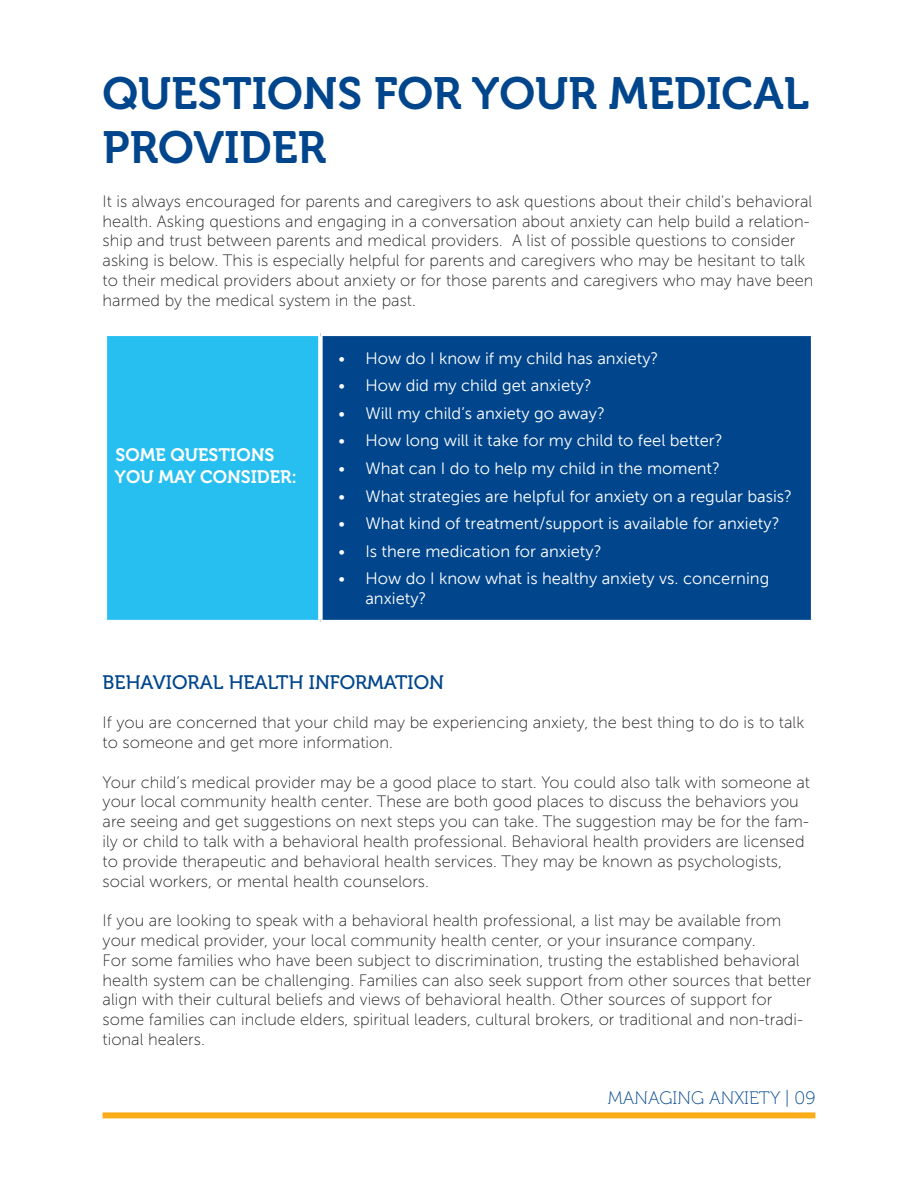
<style>
.page{position:relative;width:918px;height:1188px;background:#fff}
.page>*{position:absolute;margin:0;border:0;box-sizing:border-box;transform-origin:0 0}
.MAIN_TITLE{font:45px/54px "Museo 700";color:#01468c}
.TITLE_2{font:19.5px "Museo 500";color:#01468c}
.t1{font:18px "Museo 700";color:#fff}
.t2{font:18px "Museo 100";color:#01468c}
.t3{font:16.5px/19.8px "Museo Sans 100";color:#231f20}
.t4{font:16.5px/19.8px "Museo Sans 300";color:#fff}
</style>
<div class="page">
<div style="left:103px;top:1112px;width:712px;height:6px;background:#faad19"></div>
<div style="left:105px;top:334px;width:215px;height:288px;background:#26bff0"></div>
<div style="left:320px;top:334px;width:493px;height:288px;background:#01468c"></div>
<hr style="left:103px;top:332px;width:217px;height:4px;background:#fff">
<hr style="left:103px;top:336px;width:4px;height:284px;background:#fff">
<hr style="left:103px;top:620px;width:217px;height:4px;background:#fff">
<hr style="left:320px;top:620px;width:495px;height:4px;background:#fff">
<hr style="left:320px;top:332px;width:495px;height:4px;background:#fff">
<div style="left:318px;top:336px;width:5px;height:284px;background:#fff"></div>
<hr style="left:811px;top:336px;width:4px;height:284px;background:#fff">
<p class="MAIN_TITLE" style="left:103px;top:67px;width:708px">QUESTIONS FOR YOUR MEDICAL<br>PROVIDER</p>
<p class="t3" style="left:103px;top:191px;width:713px">It is always encouraged for parents and caregivers to ask questions about their child's behavioral health. Asking questions and engaging in a conversation about anxiety can help build a relation&shy;ship and trust between parents and medical providers. A list of possible questions to consider asking is below. This is especially helpful for parents and caregivers who may be hesitant to talk to their medical providers about anxiety or for those parents and caregivers who may have been harmed by the medical system in the past.</p>
<p class="t1" style="left:116px;top:445px;width:160px">SOME QUESTIONS</p>
<p class="t1" style="left:115px;top:467px;width:184px">YOU MAY CONSIDER:</p>
<p class="t4" style="left:338px;top:348px;width:322px">• How do I know if my child has anxiety?</p>
<p class="t4" style="left:338px;top:376px;width:255px">• How did my child get anxiety?</p>
<p class="t4" style="left:338px;top:403px;width:268px">• Will my child’s anxiety go away?</p>
<p class="t4" style="left:338px;top:431px;width:386px">• How long will it take for my child to feel better?</p>
<p class="t4" style="left:338px;top:458px;width:383px">• What can I do to help my child in the moment?</p>
<p class="t4" style="left:338px;top:486px;width:455px">• What strategies are helpful for anxiety on a regular basis?</p>
<p class="t4" style="left:338px;top:514px;width:443px">• What kind of treatment/support is available for anxiety?</p>
<p class="t4" style="left:338px;top:541px;width:265px">• Is there medication for anxiety?</p>
<p class="t4" style="left:365px;top:569px;width:405px;text-indent:-27px">• How do I know what is healthy anxiety vs. concerning anxiety?</p>
<p class="TITLE_2" style="left:103px;top:671px;width:343px">BEHAVIORAL HEALTH INFORMATION</p>
<p class="t3" style="left:103px;top:713px;width:703px">If you are concerned that your child may be experiencing anxiety, the best thing to do is to talk to someone and get more information.</p>
<p class="t3" style="left:103px;top:772px;width:709px">Your child’s medical provider may be a good place to start. You could also talk with someone at your local community health center. These are both good places to discuss the behaviors you are seeing and get suggestions on next steps you can take. The suggestion may be for the fam&shy;ily or child to talk with a behavioral health professional. Behavioral health providers are licensed to provide therapeutic and behavioral health services. They may be known as psychologists, social workers, or mental health counselors.</p>
<p class="t3" style="left:103px;top:911px;width:680px">If you are looking to speak with a behavioral health professional, a list may be available from your medical provider, your local community health center, or your insurance company.</p>
<p class="t3" style="left:103px;top:950px;width:710px">For some families who have been subject to discrimination, trusting the established behavioral health system can be challenging. Families can also seek support from other sources that better align with their cultural beliefs and views of behavioral health. Other sources of support for some families can include elders, spiritual leaders, cultural brokers, or traditional and non-tradi&shy;tional healers.</p>
<p class="t2" style="left:608px;top:1088px;width:209px">MANAGING ANXIETY | 09</p>
</div>
